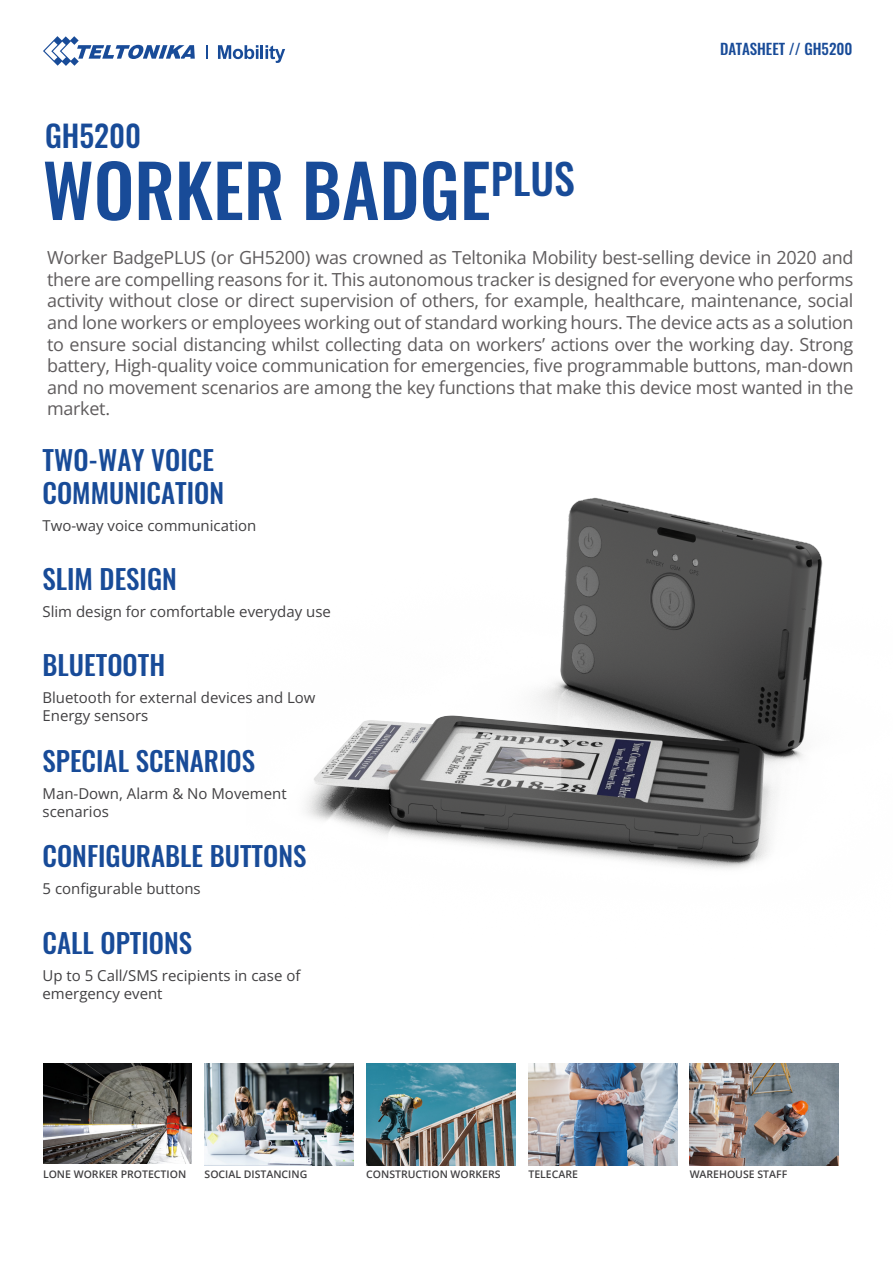
<style>
.page{position:relative;width:893px;height:1263px;background:#fff}
.page>*{position:absolute;margin:0;border:0;box-sizing:border-box;transform-origin:0 0}
.t1{font:500 72px "Oswald";color:#184b98}
.t2{font:500 30px "Oswald";color:#184b98}
.t3{font:500 27px/32.4px "Oswald";color:#184b98}
.t4{font:18px/21.6px "Open Sans";letter-spacing:-.015em;color:#5f5c5d;text-align:justify}
.t5{font:15px/18px "Open Sans";color:#414042}
.t6{font:500 15px "Oswald";color:#184b98}
.t7{font:600 10.5px "Open Sans";color:#414042}
</style>
<div class="page">
<img style="left:306px;top:497px;width:517px;height:372px">
<img style="left:43px;top:1063px;width:149px;height:100px">
<img style="left:205px;top:1063px;width:149px;height:102px">
<img style="left:366px;top:1063px;width:149px;height:102px">
<img style="left:528px;top:1063px;width:149px;height:102px">
<img style="left:690px;top:1063px;width:148px;height:102px">
<svg style="left:206px;top:45px;width:1px;height:14px"></svg>
<svg style="left:43px;top:36px;width:152px;height:30px"></svg>
<svg style="left:218px;top:45px;width:67px;height:18px"></svg>
<h2 class="t2" style="left:45px;top:120px;width:98px">GH5200</h2>
<h1 class="t1" style="left:43px;top:153px;width:534px">WORKER BADGE<sup>PLUS</sup></h1>
<p class="t6" style="left:720px;top:41px;width:134px">DATASHEET // GH5200</p>
<p class="t4" style="left:47px;top:246px;width:808px">Worker BadgePLUS (or GH5200) was crowned as Teltonika Mobility best-selling device in 2020 and there are compelling reasons for it. This autonomous tracker is designed for everyone who performs activity without close or direct supervision of others, for example, healthcare, maintenance, social and lone workers or employees working out of standard working hours. The device acts as a solution to ensure social distancing whilst collecting data on workers’ actions over the working day. Strong battery, High-quality voice communication for emergencies, five programmable buttons, man-down and no movement scenarios are among the key functions that make this device most wanted in the market.</p>
<h3 class="t3" style="left:43px;top:446px;width:183px">TWO-WAY VOICE<br>COMMUNICATION</h3>
<p class="t5" style="left:43px;top:516px;width:215px">Two-way voice communication</p>
<h3 class="t3" style="left:43px;top:564px;width:136px">SLIM DESIGN</h3>
<p class="t5" style="left:43px;top:602px;width:290px">Slim design for comfortable everyday use</p>
<h3 class="t3" style="left:43px;top:651px;width:124px">BLUETOOTH</h3>
<p class="t5" style="left:43px;top:688px;width:275px">Bluetooth for external devices and Low<br>Energy sensors</p>
<h3 class="t3" style="left:43px;top:746px;width:214px">SPECIAL SCENARIOS</h3>
<p class="t5" style="left:43px;top:784px;width:246px">Man-Down, Alarm &amp; No Movement scenarios</p>
<h3 class="t3" style="left:43px;top:842px;width:265px">CONFIGURABLE BUTTONS</h3>
<p class="t5" style="left:43px;top:879px;width:160px">5 configurable buttons</p>
<h3 class="t3" style="left:43px;top:928px;width:151px">CALL OPTIONS</h3>
<p class="t5" style="left:43px;top:966px;width:259px">Up to 5 Call/SMS recipients in case of emergency event</p>
<p class="t7" style="left:43px;top:1167px;width:145px">LONE WORKER PROTECTION</p>
<p class="t7" style="left:205px;top:1167px;width:104px">SOCIAL DISTANCING</p>
<p class="t7" style="left:366px;top:1167px;width:136px">CONSTRUCTION WORKERS</p>
<p class="t7" style="left:528px;top:1167px;width:51px">TELECARE</p>
<p class="t7" style="left:690px;top:1167px;width:99px">WAREHOUSE STAFF</p>
</div>
